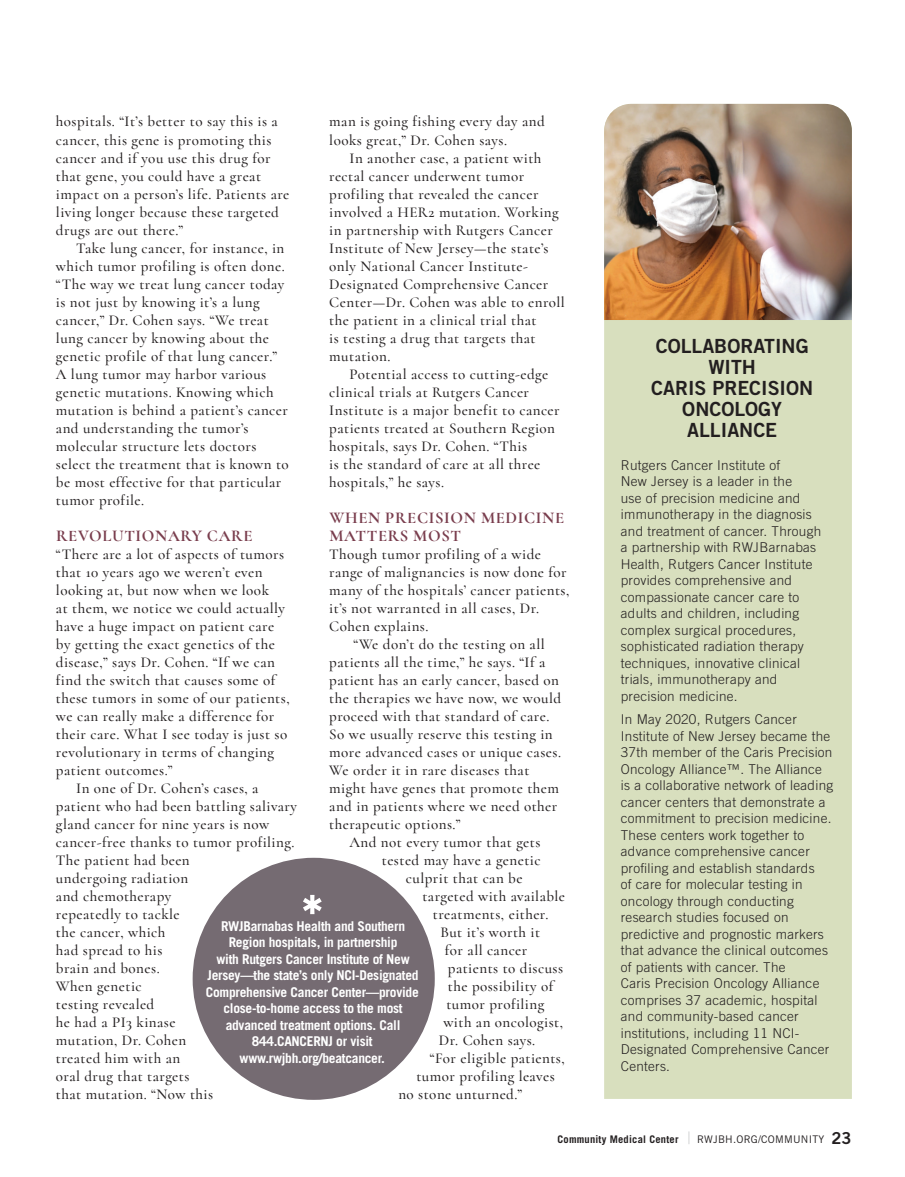
<style>
.page{position:relative;width:905px;height:1177px;background:#fff}
.page>*{position:absolute;margin:0;border:0;box-sizing:border-box;transform-origin:0 0}
.t1{font:19.5px/21px "Trade Gothic Bold Two";color:#231f20;text-align:center}
.t2{font:700 16.5px/18px "Cormorant";letter-spacing:.04em;color:#793d4d}
.t3{font:500 15px/18px "Cormorant";letter-spacing:.03em;color:#231f20}
.t4{font:300 13.5px/16.5px "Trade Gothic";letter-spacing:.02em;color:#231f20}
.t5{font:700 13.5px/16.5px "Trade Gothic";letter-spacing:-.02em;color:#fff;text-align:center}
.t6{font:700 10.5px "Trade Gothic";letter-spacing:.02em;color:#231f20}
.s1{font-weight:300;font-size:17.1px;color:#808285}
.s2{font-weight:400}
.s3{font-family:"Trade Gothic Bold Two";font-weight:400;font-size:16.5px}
</style>
<div class="page">
<div style="left:604px;top:320px;width:247px;height:778px;background:#d8dfbe"></div>
<div style="left:192px;top:857px;width:242px;height:242px;background:#756b72;border-radius:50%"></div>
<svg style="left:303px;top:894px;width:18px;height:20px"></svg>
<img style="left:604px;top:104px;width:247px;height:216px">
<p class="t3" style="left:329px;top:113px;width:217px">man is going fishing every day and looks great,” Dr. Cohen says.</p>
<p class="t3" style="left:329px;top:149px;width:237px;text-indent:20px">In another case, a patient with rectal cancer underwent tumor profiling that revealed the cancer involved a HER2 mutation. Working in partnership with Rutgers Cancer<br>Institute of New Jersey—the state’s only National Cancer Institute-<br>Designated Comprehensive Cancer<br>Center—Dr. Cohen was able to enroll the patient in a clinical trial that<br>is testing a drug that targets that mutation.</p>
<p class="t3" style="left:329px;top:365px;width:232px;text-indent:20px">Potential access to cutting-edge clinical trials at Rutgers Cancer Institute is a major benefit to cancer patients treated at Southern Region hospitals, says Dr. Cohen. “This<br>is the standard of care at all three hospitals,” he says.</p>
<p class="t2" style="left:329px;top:508px;width:236px">WHEN PRECISION MEDICINE<br>MATTERS MOST</p>
<p class="t3" style="left:329px;top:545px;width:213px">Though tumor profiling of a wide</p>
<p class="t3" style="left:329px;top:563px;width:239px">range of malignancies is now done for</p>
<p class="t3" style="left:329px;top:581px;width:242px">many of the hospitals’ cancer patients,</p>
<p class="t3" style="left:329px;top:599px;width:211px">it’s not warranted in all cases, Dr.</p>
<p class="t3" style="left:329px;top:617px;width:101px">Cohen explains.</p>
<p class="t3" style="left:353px;top:635px;width:192px">“We don’t do the testing on all</p>
<p class="t3" style="left:329px;top:653px;width:217px">patients all the time,” he says. “If a</p>
<p class="t3" style="left:329px;top:671px;width:231px">patient has an early cancer, based on</p>
<p class="t3" style="left:329px;top:689px;width:233px">the therapies we have now, we would</p>
<p class="t3" style="left:329px;top:707px;width:221px">proceed with that standard of care.</p>
<p class="t3" style="left:329px;top:725px;width:225px">So we usually reserve this testing in</p>
<p class="t3" style="left:329px;top:743px;width:233px">more advanced cases or unique cases.</p>
<p class="t3" style="left:329px;top:761px;width:201px">We order it in rare diseases that</p>
<p class="t3" style="left:329px;top:779px;width:231px">might have genes that promote them</p>
<p class="t3" style="left:329px;top:797px;width:229px">and in patients where we need other</p>
<p class="t3" style="left:329px;top:815px;width:133px">therapeutic options.”</p>
<p class="t3" style="left:349px;top:833px;width:192px">And not every tumor that gets</p>
<p class="t3" style="left:382px;top:851px;width:160px">tested may have a genetic</p>
<p class="t3" style="left:406px;top:869px;width:118px">culprit that can be</p>
<p class="t3" style="left:422px;top:887px;width:144px">targeted with available</p>
<p class="t3" style="left:433px;top:905px;width:117px">treatments, either.</p>
<p class="t3" style="left:440px;top:923px;width:101px">But it’s worth it</p>
<p class="t3" style="left:445px;top:941px;width:84px">for all cancer</p>
<p class="t3" style="left:448px;top:959px;width:117px">patients to discuss</p>
<p class="t3" style="left:448px;top:977px;width:107px">the possibility of</p>
<p class="t3" style="left:446px;top:995px;width:99px">tumor profiling</p>
<p class="t3" style="left:443px;top:1013px;width:121px">with an oncologist,</p>
<p class="t3" style="left:439px;top:1031px;width:98px">Dr. Cohen says.</p>
<p class="t3" style="left:430px;top:1049px;width:136px">“For eligible patients,</p>
<p class="t3" style="left:416px;top:1067px;width:140px">tumor profiling leaves</p>
<p class="t3" style="left:398px;top:1085px;width:125px">no stone unturned.”</p>
<p class="t3" style="left:56px;top:113px;width:235px">hospitals. “It’s better to say this is a cancer, this gene is promoting this cancer and if you use this drug for that gene, you could have a great impact on a person’s life. Patients are living longer because these targeted drugs are out there.”</p>
<p class="t3" style="left:56px;top:239px;width:234px;text-indent:20px">Take lung cancer, for instance, in which tumor profiling is often done. “The way we treat lung cancer today is not just by knowing it’s a lung cancer,” Dr. Cohen says. “We treat lung cancer by knowing about the genetic profile of that lung cancer.” A lung tumor may harbor various genetic mutations. Knowing which mutation is behind a patient’s cancer and understanding the tumor’s molecular structure lets doctors select the treatment that is known to be most effective for that particular tumor profile.</p>
<p class="t2" style="left:56px;top:526px;width:198px">REVOLUTIONARY CARE</p>
<p class="t3" style="left:56px;top:545px;width:230px">“There are a lot of aspects of tumors</p>
<p class="t3" style="left:56px;top:563px;width:208px">that 10 years ago we weren’t even</p>
<p class="t3" style="left:56px;top:581px;width:214px">looking at, but now when we look</p>
<p class="t3" style="left:56px;top:599px;width:230px">at them, we notice we could actually</p>
<p class="t3" style="left:56px;top:617px;width:220px">have a huge impact on patient care</p>
<p class="t3" style="left:56px;top:635px;width:220px">by getting the exact genetics of the</p>
<p class="t3" style="left:56px;top:653px;width:220px">disease,” says Dr. Cohen. “If we can</p>
<p class="t3" style="left:56px;top:671px;width:221px">find the switch that causes some of</p>
<p class="t3" style="left:56px;top:689px;width:235px">these tumors in some of our patients,</p>
<p class="t3" style="left:56px;top:707px;width:220px">we can really make a difference for</p>
<p class="t3" style="left:56px;top:725px;width:233px">their care. What I see today is just so</p>
<p class="t3" style="left:56px;top:743px;width:219px">revolutionary in terms of changing</p>
<p class="t3" style="left:56px;top:761px;width:118px">patient outcomes.”</p>
<p class="t3" style="left:76px;top:779px;width:184px">In one of Dr. Cohen’s cases, a</p>
<p class="t3" style="left:56px;top:797px;width:242px">patient who had been battling salivary</p>
<p class="t3" style="left:56px;top:815px;width:215px">gland cancer for nine years is now</p>
<p class="t3" style="left:56px;top:833px;width:240px">cancer-free thanks to tumor profiling.</p>
<p class="t3" style="left:56px;top:851px;width:135px">The patient had been</p>
<p class="t3" style="left:56px;top:869px;width:134px">undergoing radiation</p>
<p class="t3" style="left:56px;top:887px;width:117px">and chemotherapy</p>
<p class="t3" style="left:56px;top:905px;width:125px">repeatedly to tackle</p>
<p class="t3" style="left:56px;top:923px;width:111px">the cancer, which</p>
<p class="t3" style="left:56px;top:941px;width:108px">had spread to his</p>
<p class="t3" style="left:56px;top:959px;width:105px">brain and bones.</p>
<p class="t3" style="left:56px;top:977px;width:87px">When genetic</p>
<p class="t3" style="left:56px;top:995px;width:100px">testing revealed</p>
<p class="t3" style="left:56px;top:1013px;width:121px">he had a PI3 kinase</p>
<p class="t3" style="left:56px;top:1031px;width:132px">mutation, Dr. Cohen</p>
<p class="t3" style="left:56px;top:1049px;width:126px">treated him with an</p>
<p class="t3" style="left:56px;top:1067px;width:135px">oral drug that targets</p>
<p class="t3" style="left:56px;top:1085px;width:159px">that mutation. “Now this</p>
<p class="t5" style="left:206px;top:917px;width:214px">RWJBarnabas Health and Southern Region hospitals, in partnership<br>with Rutgers Cancer Institute of New Jersey—the state’s only NCI-Designated Comprehensive Cancer Center—provide close-to-home access to the most advanced treatment options. Call 844.CANCERNJ or visit www.rwjbh.org/beatcancer.</p>
<h1 class="t1" style="left:651px;top:335px;width:163px">COLLABORATING<br>WITH<br>CARIS PRECISION<br>ONCOLOGY<br>ALLIANCE</h1>
<p class="t4" style="left:620px;top:456px;width:202px">Rutgers Cancer Institute of<br>New Jersey is a leader in the<br>use of precision medicine and immunotherapy in the diagnosis and treatment of cancer. Through a partnership with RWJBarnabas<br>Health, Rutgers Cancer Institute provides comprehensive and compassionate cancer care to adults and children, including complex surgical procedures, sophisticated radiation therapy techniques, innovative clinical trials, immunotherapy and precision medicine.</p>
<p class="t4" style="left:620px;top:710px;width:214px">In May 2020, Rutgers Cancer<br>Institute of New Jersey became the<br>37th member of the Caris Precision<br>Oncology Alliance™. The Alliance is a collaborative network of leading cancer centers that demonstrate a commitment to precision medicine.<br>These centers work together to advance comprehensive cancer profiling and establish standards<br>of care for molecular testing in oncology through conducting research studies focused on predictive and prognostic markers that advance the clinical outcomes of patients with cancer. The<br>Caris Precision Oncology Alliance comprises 37 academic, hospital and community-based cancer institutions, including 11 NCI-<br>Designated Comprehensive Cancer<br>Centers.</p>
<p class="t6" style="left:557px;top:1132px;width:295px">Community Medical Center <span class="s1">|</span> <span class="s2">RWJBH.ORG/COMMUNITY</span> <span class="s3">23</span></p>
</div>
